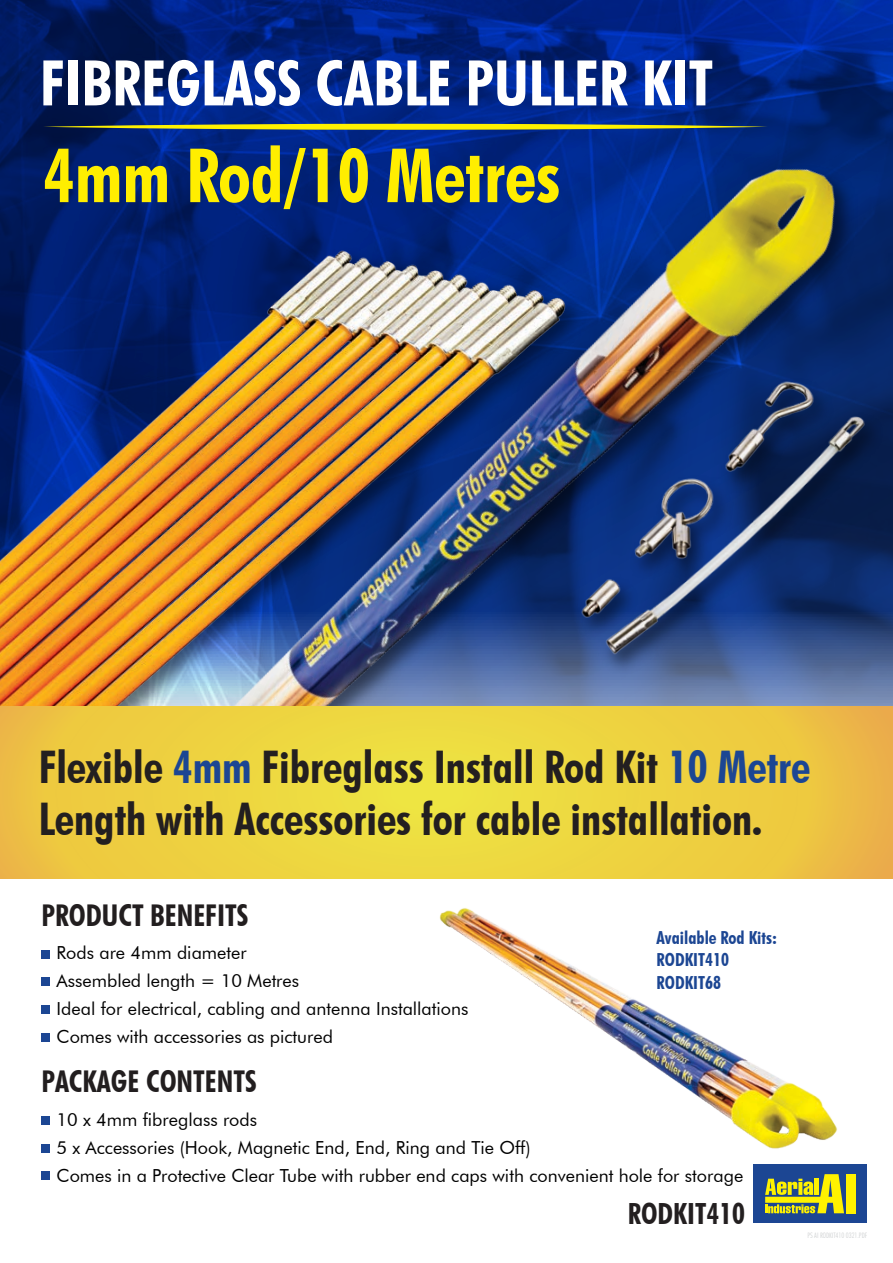
<style>
.page{position:relative;width:893px;height:1263px;background:#fff}
.page>*{position:absolute;margin:0;border:0;box-sizing:border-box;transform-origin:0 0}
.t1{font:700 condensed 75px "Futura BT";color:#fe0}
.t2{font:700 condensed 63px "Futura BT";color:#fff}
.t3{font:700 condensed 45px/52.5px "Futura BT";color:#231f20}
.t4{font:700 condensed 30px "Futura BT";color:#221e1f}
.t5{font:700 condensed 29.25px "Futura BT";color:#231f20}
.t6{font:18px/27.9px "Futura BT";color:#000}
.t7{font:700 condensed 18px/22.5px "Futura BT";color:#1c4693}
.t8{font:300 condensed 7.5px "Futura BT";color:#d1d3d4}
.s1{color:#1c4693}
</style>
<div class="page">
<img style="left:0;top:0;width:893px;height:1172px">
<div style="left:754px;top:1164px;width:113px;height:59px;background:#1c4693"></div>
<div style="left:846px;top:1174px;width:10px;height:39px;background:#fff200"></div>
<div style="left:41px;top:1172px;width:9px;height:8px;background:#1c4693"></div>
<div style="left:41px;top:1144px;width:9px;height:8px;background:#1c4693"></div>
<div style="left:41px;top:1116px;width:9px;height:8px;background:#1c4693"></div>
<div style="left:41px;top:1033px;width:9px;height:8px;background:#1c4693"></div>
<div style="left:41px;top:1005px;width:9px;height:8px;background:#1c4693"></div>
<div style="left:41px;top:978px;width:9px;height:8px;background:#1c4693"></div>
<div style="left:41px;top:950px;width:9px;height:8px;background:#1c4693"></div>
<img style="left:0;top:82px;width:893px;height:163px">
<img style="left:671px;top:245px;width:222px;height:461px">
<img style="left:0;top:118px;width:671px;height:588px">
<svg style="left:0;top:706px;width:893px;height:172px"></svg>
<img style="left:426px;top:815px;width:425px;height:408px">
<h2 class="t2" style="left:40px;top:45px;width:675px">FIBREGLASS CABLE PULLER KIT</h2>
<h1 class="t1" style="left:43px;top:130px;width:519px">4mm Rod/10 Metres</h1>
<h3 class="t3" style="left:39px;top:740px;width:773px">Flexible <span class="s1">4mm</span> Fibreglass Install Rod Kit <span class="s1">10 Metre<br></span>Length with Accessories for cable installation.</h3>
<h3 class="t4" style="left:41px;top:897px;width:208px">PRODUCT BENEFITS</h3>
<p class="t6" style="left:57px;top:939px;width:413px">Rods are 4mm diameter<br>Assembled length = 10 Metres<br>Ideal for electrical, cabling and antenna Installations Comes with accessories as pictured</p>
<h3 class="t4" style="left:41px;top:1063px;width:217px">PACKAGE CONTENTS</h3>
<p class="t7" style="left:657px;top:926px;width:122px">Available Rod Kits:<br>RODKIT410<br>RODKIT68</p>
<p class="t6" style="left:57px;top:1106px;width:688px">10 x 4mm fibreglass rods<br>5 x Accessories (Hook, Magnetic End, End, Ring and Tie Off)<br>Comes in a Protective Clear Tube with rubber end caps with convenient hole for storage</p>
<h3 class="t5" style="left:628px;top:1195px;width:119px">RODKIT410</h3>
<p class="t8" style="left:807px;top:1230px;width:61px">PS AI RODKIT410 0321.PDF</p>
</div>
